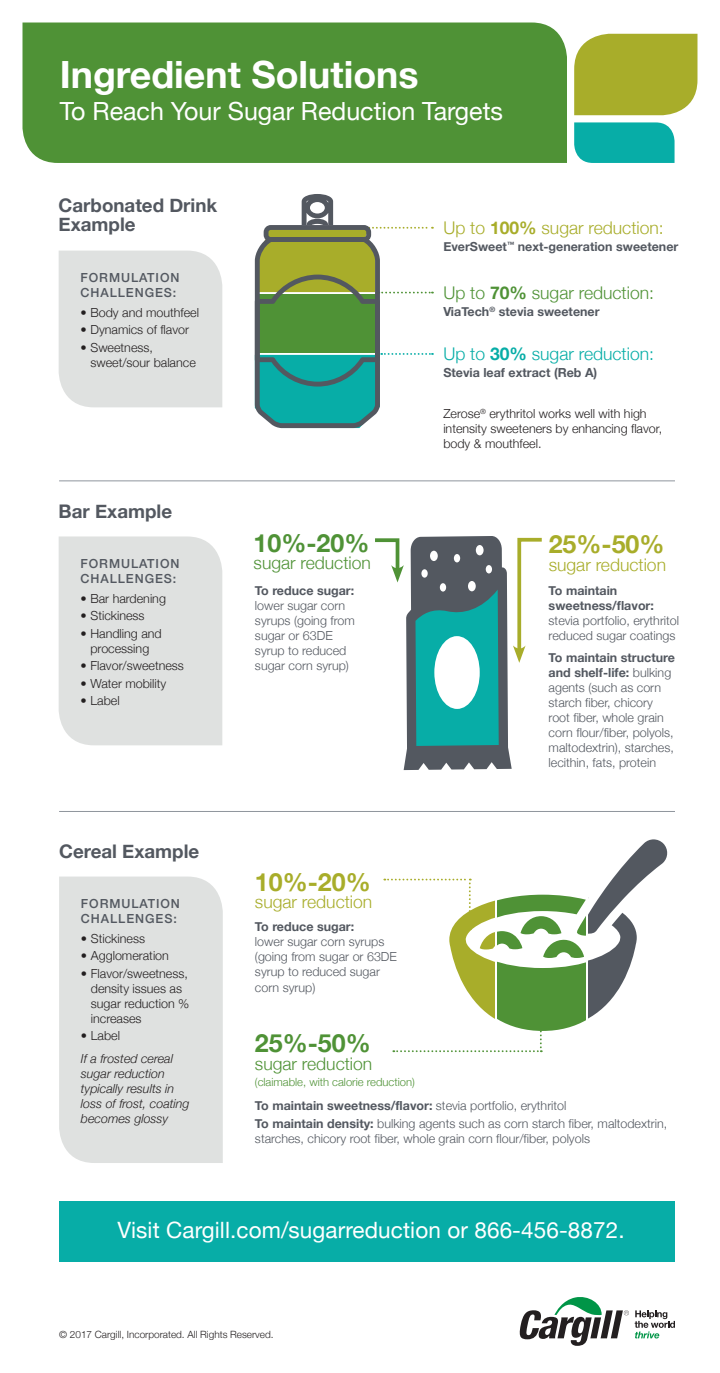
<style>
.page{position:relative;width:720px;height:1373px;background:#fff}
.page>*{position:absolute;margin:0;border:0;box-sizing:border-box;transform-origin:0 0}
.t1{font:700 37.5px "Helvetica Neue";color:#fff}
.t2{font:25px "Helvetica Neue";color:#fff}
.t3{font:700 25px "Helvetica Neue";color:#4f9236}
.t4{font:700 25px "Helvetica Neue";color:#a8ad2a}
.t5{font:22.5px "Helvetica Neue";letter-spacing:.005em;color:#fff}
.t6{font:700 18.75px/18.8px "Helvetica Neue";color:#535860}
.t7{font:300 17.5px "Helvetica Neue";color:#a8ad2a}
.t8{font:300 17.5px "Helvetica Neue";color:#4f9236}
.t9{font:300 17.5px "Helvetica Neue";color:#07ada7}
.t10{font:300 12.5px/15px "Helvetica Neue";color:#535860}
.t11{font:300 12.5px/15px "Helvetica Neue";color:#231f20}
.t12{font:700 12.5px "Helvetica Neue";color:#535860}
.t13{font:italic 300 12.5px/15px "Helvetica Neue";color:#231f20}
.t14{font:500 12.5px/15px "Helvetica Neue";letter-spacing:.075em;color:#535860}
.t15{font:300 11.25px "Helvetica Neue";color:#4f9236}
.t16{font:300 10px "Helvetica Neue";color:#231f20}
.s1{font-weight:700}
.s2{font-weight:300}
</style>
<div class="page">
<svg style="left:519px;top:1297px;width:110px;height:48px"></svg>
<svg style="left:635px;top:1310px;width:40px;height:28px"></svg>
<div style="left:22px;top:22px;width:545px;height:141px;background:#4f9236"></div>
<svg style="left:574px;top:122px;width:101px;height:41px;background:#13b1ab"></svg>
<div style="left:574px;top:34px;width:124px;height:81px;background:#a8ad2a"></div>
<svg style="left:255px;top:194px;width:178px;height:234px"></svg>
<div style="left:59px;top:250px;width:163px;height:157px;background:#dfe1e0"></div>
<div style="left:59px;top:536px;width:163px;height:209px;background:#dfe1e0"></div>
<div style="left:59px;top:876px;width:164px;height:287px;background:#dfe1e0"></div>
<hr style="left:59px;top:480px;width:616px;height:1px;background:#8f959d">
<hr style="left:59px;top:811px;width:616px;height:1px;background:#8f959d">
<svg style="left:375px;top:536px;width:167px;height:234px"></svg>
<svg style="left:384px;top:839px;width:284px;height:213px"></svg>
<div style="left:59px;top:1201px;width:616px;height:61px;background:#07ada7"></div>
<p class="t1" style="left:60px;top:45px;width:360px">Ingredient Solutions</p>
<p class="t2" style="left:60px;top:93px;width:445px">To Reach Your Sugar Reduction Targets</p>
<p class="t6" style="left:59px;top:197px;width:160px">Carbonated Drink<br>Example</p>
<p class="t14" style="left:80px;top:269px;width:100px">FORMULATION<br>CHALLENGES:</p>
<p class="t11" style="left:80px;top:304px;width:120px">• Body and mouthfeel</p>
<p class="t11" style="left:80px;top:321px;width:110px">• Dynamics of flavor</p>
<p class="t11" style="left:90px;top:339px;width:107px;text-indent:-10px">• Sweetness, sweet/sour balance</p>
<p class="t6" style="left:59px;top:502px;width:115px">Bar Example</p>
<p class="t14" style="left:80px;top:554px;width:100px">FORMULATION<br>CHALLENGES:</p>
<p class="t11" style="left:80px;top:589px;width:87px">• Bar hardening</p>
<p class="t11" style="left:80px;top:607px;width:66px">• Stickiness</p>
<p class="t11" style="left:80px;top:624px;width:83px;text-align:center">• Handling and processing</p>
<p class="t11" style="left:80px;top:657px;width:105px">• Flavor/sweetness</p>
<p class="t11" style="left:80px;top:674px;width:87px">• Water mobility</p>
<p class="t11" style="left:80px;top:692px;width:41px">• Label</p>
<p class="t6" style="left:59px;top:842px;width:142px">Cereal Example</p>
<p class="t14" style="left:81px;top:894px;width:100px">FORMULATION<br>CHALLENGES:</p>
<p class="t11" style="left:81px;top:929px;width:66px">• Stickiness</p>
<p class="t11" style="left:81px;top:947px;width:90px">• Agglomeration</p>
<p class="t11" style="left:91px;top:964px;width:100px;text-indent:-10px">• Flavor/sweetness, density issues as sugar reduction % increases</p>
<p class="t11" style="left:81px;top:1027px;width:41px">• Label</p>
<p class="t13" style="left:81px;top:1050px;width:110px">If a frosted cereal sugar reduction typically results in loss of frost, coating becomes glossy</p>
<p class="t7" style="left:443px;top:213px;width:222px">Up to <span class="s1">100%</span> sugar reduction:</p>
<p class="t12" style="left:443px;top:237px;width:237px">EverSweet<sup>™</sup> next-generation sweetener</p>
<p class="t8" style="left:443px;top:278px;width:212px">Up to <span class="s1">70%</span> sugar reduction:</p>
<p class="t12" style="left:443px;top:302px;width:158px">ViaTech<sup>®</sup> stevia sweetener</p>
<p class="t9" style="left:443px;top:339px;width:212px">Up to <span class="s1">30%</span> sugar reduction:</p>
<p class="t12" style="left:443px;top:363px;width:155px">Stevia leaf extract (Reb A)</p>
<p class="t3" style="left:254px;top:523px;width:117px">10%-20%</p>
<p class="t8" style="left:254px;top:549px;width:119px">sugar reduction</p>
<p class="t10" style="left:255px;top:582px;width:101px"><span class="s1">To reduce sugar: </span>lower sugar corn syrups (going from sugar or 63DE syrup to reduced sugar corn syrup)</p>
<p class="t11" style="left:443px;top:405px;width:220px">Zerose<sup>®</sup> erythritol works well with high intensity sweeteners by enhancing flavor, body &amp; mouthfeel.</p>
<p class="t4" style="left:549px;top:525px;width:117px">25%-50%</p>
<p class="t7" style="left:549px;top:550px;width:119px">sugar reduction</p>
<p class="t10" style="left:549px;top:582px;width:132px"><span class="s1">To maintain sweetness/flavor: </span>stevia portfolio, erythritol reduced sugar coatings</p>
<p class="t10" style="left:549px;top:649px;width:128px"><span class="s1">To maintain structure and shelf-life:</span> bulking agents (such as corn starch fiber, chicory root fiber, whole grain corn flour/fiber, polyols, maltodextrin), starches, lecithin, fats, protein</p>
<p class="t4" style="left:255px;top:862px;width:117px">10%-20%</p>
<p class="t7" style="left:255px;top:888px;width:119px">sugar reduction</p>
<p class="t10" style="left:255px;top:918px;width:143px"><span class="s1">To reduce sugar:<br></span>lower sugar corn syrups (going from sugar or 63DE syrup to reduced sugar corn syrup)</p>
<p class="t3" style="left:255px;top:1023px;width:117px">25%-50%</p>
<p class="t8" style="left:255px;top:1049px;width:119px">sugar reduction</p>
<p class="t15" style="left:255px;top:1072px;width:161px">(claimable, with calorie reduction)</p>
<p class="t12" style="left:255px;top:1096px;width:313px">To maintain sweetness/flavor: <span class="s2">stevia portfolio, erythritol</span></p>
<p class="t10" style="left:255px;top:1115px;width:414px"><span class="s1">To maintain density:</span> bulking agents such as corn starch fiber, maltodextrin, starches, chicory root fiber, whole grain corn flour/fiber, polyols</p>
<p class="t5" style="left:118px;top:1214px;width:508px">Visit Cargill.com/sugarreduction or 866-456-8872.</p>
<p class="t16" style="left:59px;top:1326px;width:216px">© 2017 Cargill, Incorporated. All Rights Reserved.</p>
</div>
